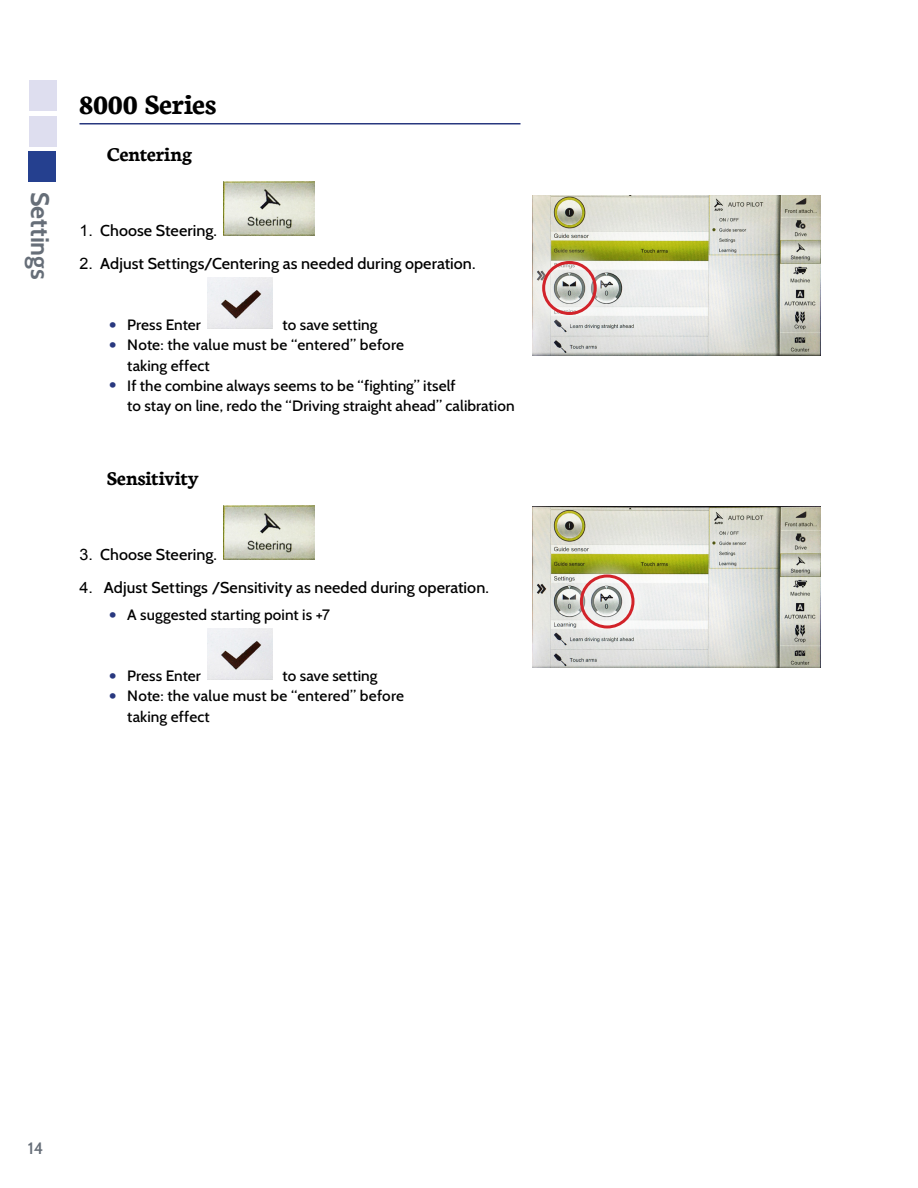
<style>
.page{position:relative;width:918px;height:1188px;background:#fff}
.page>*{position:absolute;margin:0;border:0;box-sizing:border-box;transform-origin:0 0}
.t1{font:700 30px "Neuton";letter-spacing:.005em;color:#000}
.t2{font:700 25.5px "Cabin";letter-spacing:-.005em;color:#666e78}
.t3{font:700 21px "Neuton";color:#000}
.t4{font:500 16.5px "Cabin";color:#666e78}
.t5{font:500 15.75px "Cabin";letter-spacing:.005em;color:#000}
.t6{font:500 15px/20.2px "Cabin";letter-spacing:.005em;color:#000}
.s1{font-family:"Arial";font-weight:400}
.s2{font-size:25.5px;color:#29387f}
</style>
<div class="page">
<hr style="left:80px;top:123px;width:440px;height:1px;background:#29387f">
<img style="left:224px;top:182px;width:90px;height:54px">
<img style="left:208px;top:277px;width:64px;height:52px">
<img style="left:224px;top:506px;width:90px;height:54px">
<img style="left:208px;top:628px;width:64px;height:52px">
<img style="left:533px;top:195px;width:287px;height:160px">
<div style="left:524px;top:243px;width:91px;height:90px;background:#fff;opacity:.89"></div>
<div style="left:542px;top:261px;width:55px;height:54px;border:3px solid #d2232a;border-radius:50%"></div>
<img style="left:533px;top:506px;width:287px;height:162px">
<div style="left:561px;top:556px;width:92px;height:91px;background:#fff;opacity:.89"></div>
<div style="left:580px;top:574px;width:55px;height:54px;border:3px solid #d2232a;border-radius:50%"></div>
<div style="left:29px;top:116px;width:27px;height:31px;background:#dedeef"></div>
<div style="left:29px;top:80px;width:27px;height:31px;background:#dedeef"></div>
<div style="left:29px;top:152px;width:27px;height:30px;background:#25408f"></div>
<h2 class="t2" style="left:56px;top:192px;width:89px;rotate:90deg">Settings</h2>
<h1 class="t1" style="left:80px;top:85px;width:138px">8000 Series</h1>
<h3 class="t3" style="left:107px;top:141px;width:86px">Centering</h3>
<p class="t5" style="left:80px;top:220px;width:139px"><span class="s1">1.</span> Choose Steering.</p>
<p class="t5" style="left:80px;top:254px;width:398px"><span class="s1">2.</span> Adjust Settings/Centering as needed during operation.</p>
<p class="t6" style="left:109px;top:315px;width:94px"><span class="s2">•</span> Press Enter</p>
<p class="t6" style="left:283px;top:315px;width:96px">to save setting</p>
<p class="t6" style="left:127px;top:335px;width:278px;text-indent:-18px"><span class="s2">•</span> Note: the value must be “entered” before taking effect</p>
<p class="t6" style="left:127px;top:375px;width:389px;text-indent:-18px"><span class="s2">•</span> If the combine always seems to be “fighting” itself<br>to stay on line, redo the “Driving straight ahead” calibration</p>
<h3 class="t3" style="left:107px;top:465px;width:93px">Sensitivity</h3>
<p class="t5" style="left:80px;top:544px;width:139px"><span class="s1">3.</span> Choose Steering.</p>
<p class="t5" style="left:80px;top:578px;width:411px"><span class="s1">4.</span> Adjust Settings /Sensitivity as needed during operation.</p>
<p class="t6" style="left:109px;top:605px;width:223px"><span class="s2">•</span> A suggested starting point is +<span class="s1">7</span></p>
<p class="t6" style="left:109px;top:666px;width:94px"><span class="s2">•</span> Press Enter</p>
<p class="t6" style="left:283px;top:666px;width:96px">to save setting</p>
<p class="t6" style="left:127px;top:686px;width:278px;text-indent:-18px"><span class="s2">•</span> Note: the value must be “entered” before taking effect</p>
<p class="t4" style="left:28px;top:1138px;width:17px">14</p>
</div>
